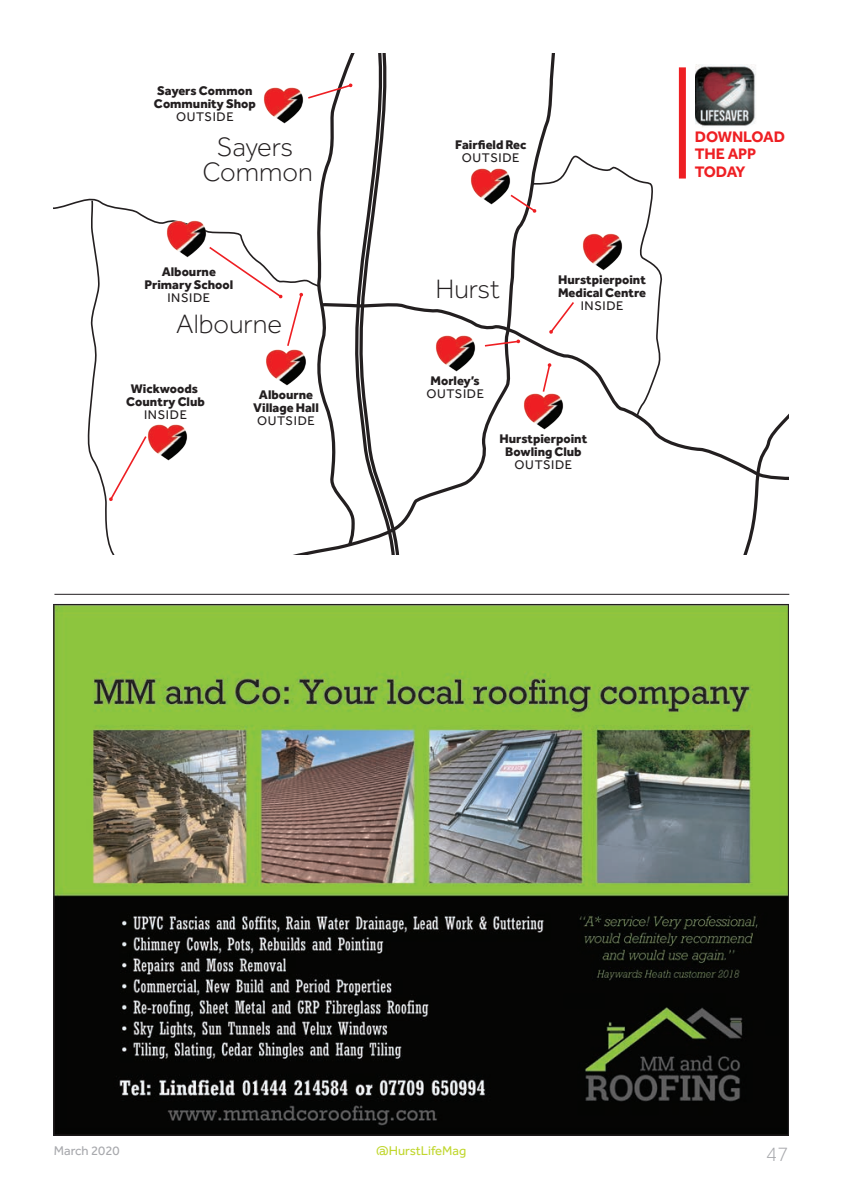
<style>
.page{position:relative;width:843px;height:1184px;background:#fff}
.page>*{position:absolute;margin:0;border:0;box-sizing:border-box;transform-origin:0 0}
.t1{font:300 27.47px/24.3px "Effra";color:#231f20;text-align:center}
.t2{font:300 21px "Effra";color:#a8a9ad}
.t3{font:700 15.75px/17.5px "Effra";letter-spacing:-.005em;color:#ee1f23}
.t4{font:13.12px "Effra";color:#c1d72f}
.t5{font:13.12px "Effra";color:#a8a9ad}
.t6{font:800 12.95px/13px "Effra";color:#231f20;text-align:center}
.t7{font:12.95px "Effra";letter-spacing:.05em;color:#231f20}
</style>
<div class="page">
<hr style="left:54px;top:594px;width:735px;height:1px;background:#231f20">
<img style="left:56px;top:606px;width:730px;height:527px">
<img style="left:153px;top:424px;width:35px;height:37px">
<svg style="left:410px;top:53px;width:145px;height:462px"></svg>
<svg style="left:410px;top:299px;width:319px;height:182px"></svg>
<svg style="left:87px;top:199px;width:66px;height:355px"></svg>
<svg style="left:729px;top:414px;width:59px;height:140px"></svg>
<img style="left:517px;top:417px;width:52px;height:20px">
<img style="left:429px;top:327px;width:52px;height:52px">
<img style="left:160px;top:220px;width:47px;height:38px">
<svg style="left:207px;top:53px;width:203px;height:501px"></svg>
<svg style="left:483px;top:154px;width:179px;height:263px"></svg>
<div style="left:655px;top:49px;width:150px;height:143px;background:#fff"></div>
<img style="left:695px;top:64px;width:61px;height:63px">
<div style="left:678px;top:67px;width:7px;height:111px;background:#ee1f23"></div>
<p class="t6" style="left:154px;top:84px;width:103px;text-align:left">Sayers Common<br>Community Shop</p>
<p class="t7" style="left:176px;top:109px;width:59px">OUTSIDE</p>
<h1 class="t1" style="left:202px;top:135px;width:112px">Sayers<br>Common</h1>
<p class="t6" style="left:455px;top:138px;width:73px">Fairfield Rec</p>
<p class="t7" style="left:461px;top:150px;width:59px">OUTSIDE</p>
<p class="t6" style="left:144px;top:265px;width:90px">Albourne<br>Primary School</p>
<p class="t7" style="left:167px;top:290px;width:44px">INSIDE</p>
<h1 class="t1" style="left:176px;top:312px;width:107px">Albourne</h1>
<h1 class="t1" style="left:435px;top:276px;width:66px">Hurst</h1>
<p class="t6" style="left:126px;top:382px;width:80px">Wickwoods<br>Country Club</p>
<p class="t7" style="left:144px;top:407px;width:44px">INSIDE</p>
<p class="t6" style="left:430px;top:374px;width:51px">Morley’s</p>
<p class="t6" style="left:259px;top:388px;width:56px">Albourne</p>
<p class="t7" style="left:426px;top:386px;width:59px">OUTSIDE</p>
<p class="t6" style="left:253px;top:401px;width:67px">Village Hall</p>
<p class="t7" style="left:257px;top:413px;width:59px">OUTSIDE</p>
<p class="t6" style="left:558px;top:273px;width:89px;text-align:left">Hurstpierpoint<br>Medical Centre</p>
<p class="t7" style="left:580px;top:298px;width:44px">INSIDE</p>
<p class="t6" style="left:499px;top:432px;width:89px">Hurstpierpoint<br>Bowling Club</p>
<p class="t7" style="left:514px;top:457px;width:59px">OUTSIDE</p>
<p class="t3" style="left:694px;top:128px;width:92px">DOWNLOAD<br>THE APP<br>TODAY</p>
<p class="t5" style="left:54px;top:1143px;width:67px">March 2020</p>
<p class="t4" style="left:376px;top:1143px;width:91px">@HurstLifeMag</p>
<h2 class="t2" style="left:765px;top:1141px;width:24px">47</h2>
</div>
